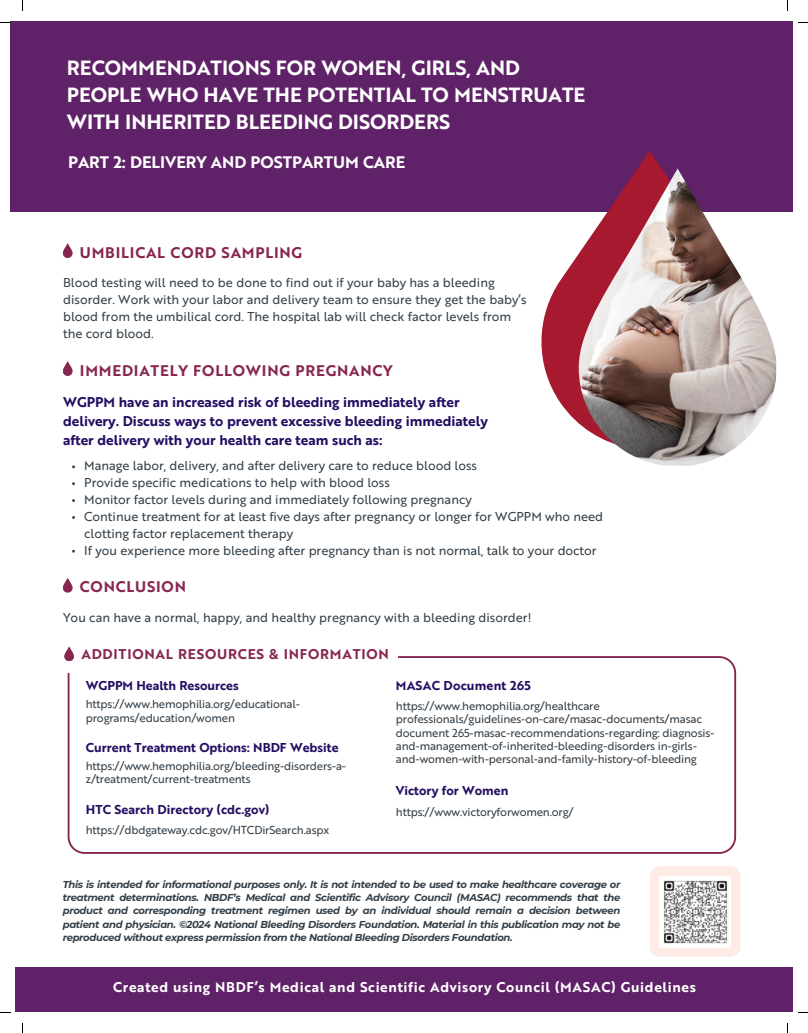
<style>
.page{position:relative;width:808px;height:1033px;background:#fff}
.page>*{position:absolute;margin:0;border:0;box-sizing:border-box;transform-origin:0 0}
.t1{font:700 20px/27.2px "Brother 1816";color:#fff}
.t2{font:700 18.75px "Brother 1816";color:#fff}
.t3{font:700 16.25px "Brother 1816";color:#fff}
.t4{font:700 15px "Brother 1816";letter-spacing:.055em;color:#872651}
.t5{font:700 13.75px/18.8px "Brother 1816";color:#250e62}
.t6{font:700 13.75px "Brother 1816";letter-spacing:.05em;color:#fff}
.t7{font:700 13.75px "Brother 1816";letter-spacing:.055em;color:#872651}
.t8{font:12.5px/16.9px "Brother 1816";color:#333f48}
.t9{font:700 12.5px "Brother 1816";color:#250e62}
.t10{font:11.25px/13.1px "Brother 1816";letter-spacing:-.015em;color:#333f48}
.t11{font:italic 700 10px/13.4px "Montserrat";letter-spacing:-.03em;color:#333f48;text-align:justify}
</style>
<div class="page">
<div style="left:16px;top:967px;width:776px;height:45px;background:#5f2167"></div>
<div style="left:11px;top:22px;width:782px;height:190px;background:#5f2167"></div>
<svg style="left:541px;top:151px;width:178px;height:272px"></svg>
<img style="left:578px;top:239px;width:198px;height:226px">
<svg style="left:63px;top:361px;width:10px;height:15px"></svg>
<svg style="left:63px;top:578px;width:10px;height:14px"></svg>
<svg style="left:68px;top:656px;width:668px;height:197px"></svg>
<div style="left:57px;top:639px;width:341px;height:33px;background:#fff"></div>
<svg style="left:64px;top:646px;width:10px;height:15px"></svg>
<div style="left:649px;top:866px;width:91px;height:90px;background:#ffebe6;border-radius:10px"></div>
<img style="left:659px;top:876px;width:71px;height:71px">
<svg style="left:63px;top:243px;width:10px;height:15px"></svg>
<p class="t1" style="left:67px;top:56px;width:520px">RECOMMENDATIONS FOR WOMEN, GIRLS, AND<br>PEOPLE WHO HAVE THE POTENTIAL TO MENSTRUATE<br>WITH INHERITED BLEEDING DISORDERS</p>
<p class="t3" style="left:68px;top:156px;width:338px">PART 2: DELIVERY AND POSTPARTUM CARE</p>
<h1 class="t2" style="left:67px;top:166px;width:273px">PART 1: GETTING A DIAGNOSIS</h1>
<p class="t4" style="left:80px;top:246px;width:224px">UMBILICAL CORD SAMPLING</p>
<p class="t8" style="left:63px;top:275px;width:465px">Blood testing will need to be done to find out if your baby has a bleeding disorder. Work with your labor and delivery team to ensure they get the baby’s blood from the umbilical cord. The hospital lab will check factor levels from the cord blood.</p>
<h2 class="t4" style="left:80px;top:364px;width:314px">IMMEDIATELY FOLLOWING PREGNANCY</h2>
<h5 class="t5" style="left:63px;top:394px;width:426px">WGPPM have an increased risk of bleeding immediately after delivery. Discuss ways to prevent excessive bleeding immediately after delivery with your health care team such as:</h5>
<h2 class="t8" style="left:84px;top:458px;width:394px">Manage labor, delivery, and after delivery care to reduce blood loss</h2>
<h4 class="t8" style="left:84px;top:475px;width:307px">Provide specific medications to help with blood loss</h4>
<p class="t8" style="left:84px;top:492px;width:389px">Monitor factor levels during and immediately following pregnancy</p>
<p class="t8" style="left:84px;top:509px;width:520px">Continue treatment for at least five days after pregnancy or longer for WGPPM who need clotting factor replacement therapy</p>
<p class="t8" style="left:84px;top:543px;width:514px">If you experience more bleeding after pregnancy than is not normal, talk to your doctor</p>
<p class="t4" style="left:80px;top:581px;width:108px">CONCLUSION</p>
<p class="t8" style="left:63px;top:610px;width:470px">You can have a normal, happy, and healthy pregnancy with a bleeding disorder!</p>
<h2 class="t7" style="left:81px;top:649px;width:309px">ADDITIONAL RESOURCES &amp; INFORMATION</h2>
<h5 class="t9" style="left:86px;top:680px;width:154px">WGPPM Health Resources</h5>
<h4 class="t9" style="left:396px;top:680px;width:136px">MASAC Document 265</h4>
<h4 class="t10" style="left:86px;top:699px;width:216px">https://www.hemophilia.org/educational&shy;programs/education/women</h4>
<h4 class="t9" style="left:86px;top:742px;width:254px">Current Treatment Options: NBDF Website</h4>
<h6 class="t10" style="left:86px;top:760px;width:262px">https://www.hemophilia.org/bleeding-disorders-a&shy;z/treatment/current-treatments</h6>
<h3 class="t9" style="left:86px;top:804px;width:185px">HTC Search Directory (cdc.gov)</h3>
<h4 class="t10" style="left:86px;top:824px;width:245px">https://dbdgateway.cdc.gov/HTCDirSearch.aspx</h4>
<h4 class="t10" style="left:396px;top:700px;width:320px">https://www.hemophilia.org/healthcare professionals/guidelines-on-care/masac-documents/masac document 265-masac-recommendations-regarding: diagnosis&shy;and-management-of-inherited-bleeding-disorders in-girls&shy;and-women-with-personal-and-family-history-of-bleeding</h4>
<h6 class="t9" style="left:396px;top:785px;width:114px">Victory for Women</h6>
<h6 class="t10" style="left:396px;top:806px;width:179px">https://www.victoryforwomen.org/</h6>
<h6 class="t11" style="left:63px;top:877px;width:559px">This is intended for informational purposes only. It is not intended to be used to make healthcare coverage or treatment determinations. NBDF’s Medical and Scientific Advisory Council (MASAC) recommends that the product and corresponding treatment regimen used by an individual should remain a decision between patient and physician. ©2024 National Bleeding Disorders Foundation. Material in this publication may not be reproduced without express permission from the National Bleeding Disorders Foundation.</h6>
<h1 class="t6" style="left:113px;top:981px;width:584px">Created using NBDF’s Medical and Scientific Advisory Council (MASAC) Guidelines</h1>
</div>
